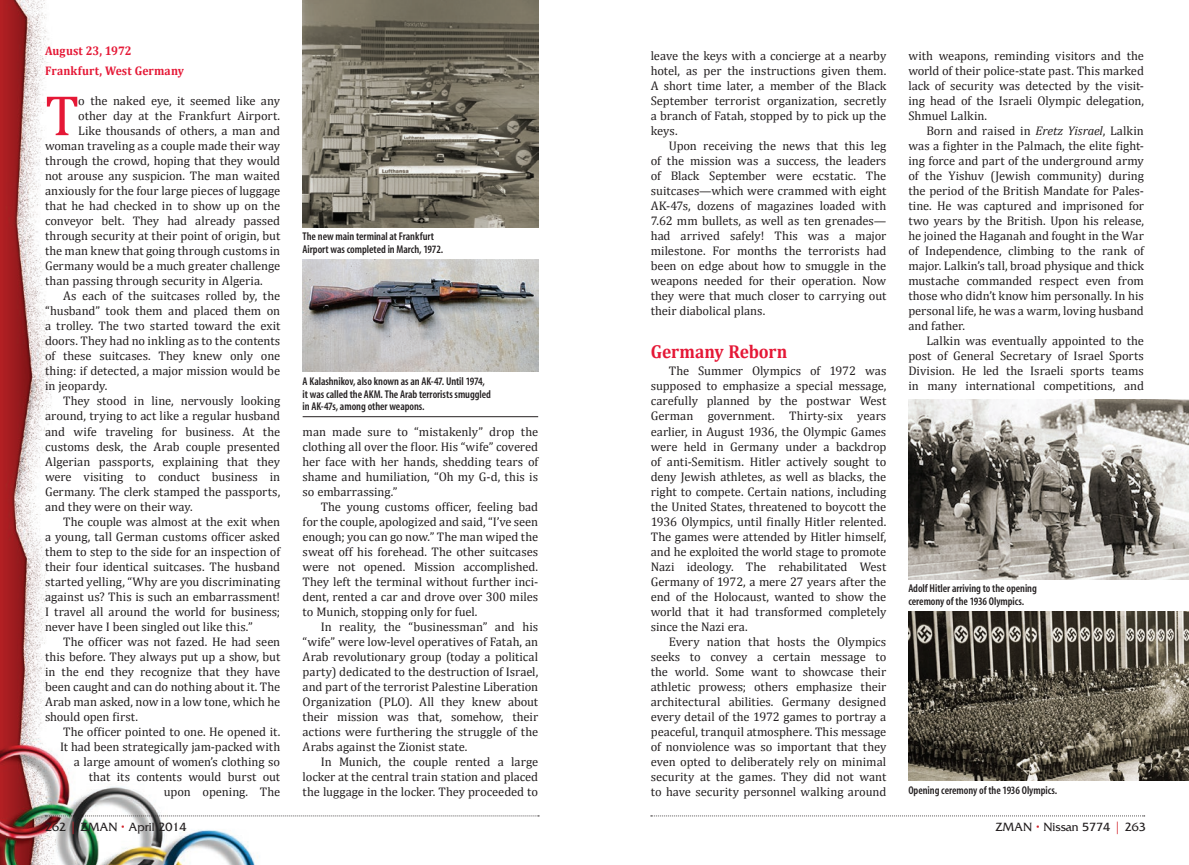
<style>
.page{position:relative;width:1189px;height:865px;background:#fff}
.page>*{position:absolute;margin:0;border:0;box-sizing:border-box;transform-origin:0 0}
.t1{font:57.5px "Cambria";color:#e51836}
.t2{font:700 18.75px "Cambria";letter-spacing:-.005em;color:#e51836;scale:.93 1}
.t3{font:12.5px/15px "Cambria";letter-spacing:-.005em;color:#231f20;text-align:justify}
.t4{font:12.5px "Friz Quadrata";color:#231f20}
.t5{font:700 12.5px/20px "Cambria";letter-spacing:.01em;color:#e51836;scale:.93 1}
.t6{font:600 condensed 11.25px/12.5px "Myriad";letter-spacing:-.005em;color:#231f20}
.s1{font-style:italic}
.s2{color:#d1232a}
</style>
<div class="page">
<img style="left:0;top:0;width:281px;height:864px">
<img style="left:302px;top:0;width:236px;height:227px">
<img style="left:302px;top:259px;width:236px;height:112px">
<img style="left:908px;top:399px;width:280px;height:180px">
<img style="left:908px;top:611px;width:280px;height:169px">
<hr style="left:302px;top:416px;width:236px;height:1px;background:#231f20">
<svg style="left:45px;top:815px;width:494px;height:1px"></svg>
<svg style="left:650px;top:815px;width:494px;height:1px"></svg>
<p class="t5" style="left:45px;top:40px;width:151px">August 23, 1972<br>Frankfurt, West Germany</p>
<h1 class="t1" style="left:45px;top:82px;width:36px">T</h1>
<p class="t3" style="left:78px;top:93px;width:203px">o the naked eye, it seemed like any</p>
<p class="t3" style="left:78px;top:108px;width:203px">other day at the Frankfurt Airport.</p>
<p class="t3" style="left:78px;top:123px;width:203px">Like thousands of others, a man and</p>
<p class="t3" style="left:45px;top:138px;width:237px">woman traveling as a couple made their way</p>
<p class="t3" style="left:45px;top:153px;width:237px">through the crowd, hoping that they would</p>
<p class="t3" style="left:45px;top:168px;width:237px">not arouse any suspicion. The man waited</p>
<p class="t3" style="left:45px;top:183px;width:237px">anxiously for the four large pieces of luggage</p>
<p class="t3" style="left:45px;top:198px;width:236px">that he had checked in to show up on the</p>
<p class="t3" style="left:45px;top:213px;width:237px">conveyor belt. They had already passed</p>
<p class="t3" style="left:45px;top:228px;width:237px">through security at their point of origin, but</p>
<p class="t3" style="left:45px;top:243px;width:237px">the man knew that going through customs in</p>
<p class="t3" style="left:45px;top:258px;width:237px">Germany would be a much greater challenge</p>
<p class="t3" style="left:45px;top:273px;width:219px">than passing through security in Algeria.</p>
<p class="t3" style="left:63px;top:288px;width:218px">As each of the suitcases rolled by, the</p>
<p class="t3" style="left:45px;top:303px;width:237px">“husband” took them and placed them on</p>
<p class="t3" style="left:45px;top:318px;width:237px">a trolley. The two started toward the exit</p>
<p class="t3" style="left:45px;top:333px;width:237px">doors. They had no inkling as to the contents</p>
<p class="t3" style="left:45px;top:348px;width:237px">of these suitcases. They knew only one</p>
<p class="t3" style="left:45px;top:363px;width:236px">thing: if detected, a major mission would be</p>
<p class="t3" style="left:45px;top:378px;width:64px">in jeopardy.</p>
<p class="t3" style="left:63px;top:393px;width:218px">They stood in line, nervously looking</p>
<p class="t3" style="left:45px;top:408px;width:236px">around, trying to act like a regular husband</p>
<p class="t3" style="left:45px;top:423px;width:237px">and wife traveling for business. At the</p>
<p class="t3" style="left:45px;top:438px;width:236px">customs desk, the Arab couple presented</p>
<p class="t3" style="left:45px;top:453px;width:236px">Algerian passports, explaining that they</p>
<p class="t3" style="left:45px;top:468px;width:236px">were visiting to conduct business in</p>
<p class="t3" style="left:45px;top:483px;width:237px">Germany. The clerk stamped the passports,</p>
<p class="t3" style="left:45px;top:498px;width:149px">and they were on their way.</p>
<p class="t3" style="left:63px;top:513px;width:218px">The couple was almost at the exit when</p>
<p class="t3" style="left:45px;top:528px;width:236px">a young, tall German customs officer asked</p>
<p class="t3" style="left:45px;top:543px;width:236px">them to step to the side for an inspection of</p>
<p class="t3" style="left:45px;top:558px;width:237px">their four identical suitcases. The husband</p>
<p class="t3" style="left:45px;top:573px;width:237px">started yelling, “Why are you discriminating</p>
<p class="t3" style="left:45px;top:588px;width:236px">against us? This is such an embarrassment!</p>
<p class="t3" style="left:45px;top:603px;width:236px">I travel all around the world for business;</p>
<p class="t3" style="left:45px;top:618px;width:209px">never have I been singled out like this.”</p>
<p class="t3" style="left:63px;top:633px;width:219px">The officer was not fazed. He had seen</p>
<p class="t3" style="left:45px;top:648px;width:237px">this before. They always put up a show, but</p>
<p class="t3" style="left:45px;top:663px;width:237px">in the end they recognize that they have</p>
<p class="t3" style="left:45px;top:678px;width:237px">been caught and can do nothing about it. The</p>
<p class="t3" style="left:45px;top:693px;width:236px">Arab man asked, now in a low tone, which he</p>
<p class="t3" style="left:45px;top:708px;width:94px">should open first.</p>
<p class="t3" style="left:63px;top:723px;width:219px">The officer pointed to one. He opened it.</p>
<p class="t3" style="left:60px;top:738px;width:222px">It had been strategically jam-packed with</p>
<p class="t3" style="left:74px;top:753px;width:208px">a large amount of women’s clothing so</p>
<p class="t3" style="left:89px;top:768px;width:193px">that its contents would burst out</p>
<p class="t3" style="left:164px;top:783px;width:118px">upon opening. The</p>
<p class="t6" style="left:302px;top:230px;width:142px">The new main terminal at Frankfurt<br>Airport was completed in March, 1972.</p>
<p class="t6" style="left:302px;top:375px;width:190px">A Kalashnikov, also known as an AK-47. Until 1974, it was called the AKM. The Arab terrorists smuggled in AK-47s, among other weapons.</p>
<p class="t3" style="left:302px;top:423px;width:237px">man made sure to “mistakenly” drop the clothing all over the floor. His “wife” covered her face with her hands, shedding tears of shame and humiliation, “Oh my G-d, this is so embarrassing.”</p>
<p class="t3" style="left:302px;top:498px;width:237px;text-indent:18px">The young customs officer, feeling bad for the couple, apologized and said, “I’ve seen enough; you can go now.” The man wiped the sweat off his forehead. The other suitcases were not opened. Mission accomplished.<br>They left the terminal without further inci&shy;dent, rented a car and drove over 300 miles to Munich, stopping only for fuel.</p>
<p class="t3" style="left:302px;top:618px;width:237px;text-indent:18px">In reality, the “businessman” and his “wife” were low-level operatives of Fatah, an Arab revolutionary group (today a political party) dedicated to the destruction of Israel, and part of the terrorist Palestine Liberation Organization (PLO). All they knew about their mission was that, somehow, their actions were furthering the struggle of the Arabs against the Zionist state.</p>
<p class="t3" style="left:302px;top:753px;width:237px;text-indent:18px">In Munich, the couple rented a large locker at the central train station and placed the luggage in the locker. They proceeded to</p>
<p class="t3" style="left:650px;top:48px;width:237px">leave the keys with a concierge at a nearby hotel, as per the instructions given them.<br>A short time later, a member of the Black September terrorist organization, secretly a branch of Fatah, stopped by to pick up the keys.</p>
<p class="t3" style="left:650px;top:138px;width:237px;text-indent:18px">Upon receiving the news that this leg of the mission was a success, the leaders of Black September were ecstatic. The suitcases—which were crammed with eight AK-47s, dozens of magazines loaded with 7.62 mm bullets, as well as ten grenades— had arrived safely! This was a major milestone. For months the terrorists had been on edge about how to smuggle in the weapons needed for their operation. Now they were that much closer to carrying out their diabolical plans.</p>
<h2 class="t2" style="left:650px;top:340px;width:148px">Germany Reborn</h2>
<p class="t3" style="left:650px;top:363px;width:237px;text-indent:18px">The Summer Olympics of 1972 was supposed to emphasize a special message, carefully planned by the postwar West German government. Thirty-six years earlier, in August 1936, the Olympic Games were held in Germany under a backdrop of anti-Semitism. Hitler actively sought to deny Jewish athletes, as well as blacks, the right to compete. Certain nations, including the United States, threatened to boycott the 1936 Olympics, until finally Hitler relented.<br>The games were attended by Hitler himself, and he exploited the world stage to promote Nazi ideology. The rehabilitated West Germany of 1972, a mere 27 years after the end of the Holocaust, wanted to show the world that it had transformed completely since the Nazi era.</p>
<p class="t3" style="left:650px;top:633px;width:237px;text-indent:18px">Every nation that hosts the Olympics seeks to convey a certain message to the world. Some want to showcase their athletic prowess; others emphasize their architectural abilities. Germany designed every detail of the 1972 games to portray a peaceful, tranquil atmosphere. This message of nonviolence was so important that they even opted to deliberately rely on minimal security at the games. They did not want to have security personnel walking around</p>
<p class="t3" style="left:908px;top:48px;width:237px">with weapons, reminding visitors and the world of their police-state past. This marked lack of security was detected by the visit&shy;ing head of the Israeli Olympic delegation, Shmuel Lalkin.</p>
<p class="t3" style="left:908px;top:123px;width:237px;text-indent:18px">Born and raised in <span class="s1">Eretz Yisrael</span>, Lalkin was a fighter in the Palmach, the elite fight&shy;ing force and part of the underground army of the Yishuv (Jewish community) during the period of the British Mandate for Pales&shy;tine. He was captured and imprisoned for two years by the British. Upon his release, he joined the Haganah and fought in the War of Independence, climbing to the rank of major. Lalkin’s tall, broad physique and thick mustache commanded respect even from those who didn’t know him personally. In his personal life, he was a warm, loving husband and father.</p>
<p class="t3" style="left:908px;top:333px;width:237px;text-indent:18px">Lalkin was eventually appointed to the post of General Secretary of Israel Sports Division. He led the Israeli sports teams in many international competitions, and</p>
<p class="t6" style="left:908px;top:582px;width:130px">Adolf Hitler arriving to the opening ceremony of the 1936 Olympics.</p>
<p class="t6" style="left:908px;top:784px;width:150px">Opening ceremony of the 1936 Olympics.</p>
<p class="t4" style="left:45px;top:819px;width:143px">262 <span class="s2">|</span> ZMAN <span class="s2">•</span> April 2014</p>
<p class="t4" style="left:995px;top:819px;width:152px">ZMAN <span class="s2">•</span> Nissan 5774 <span class="s2">|</span> 263</p>
</div>
